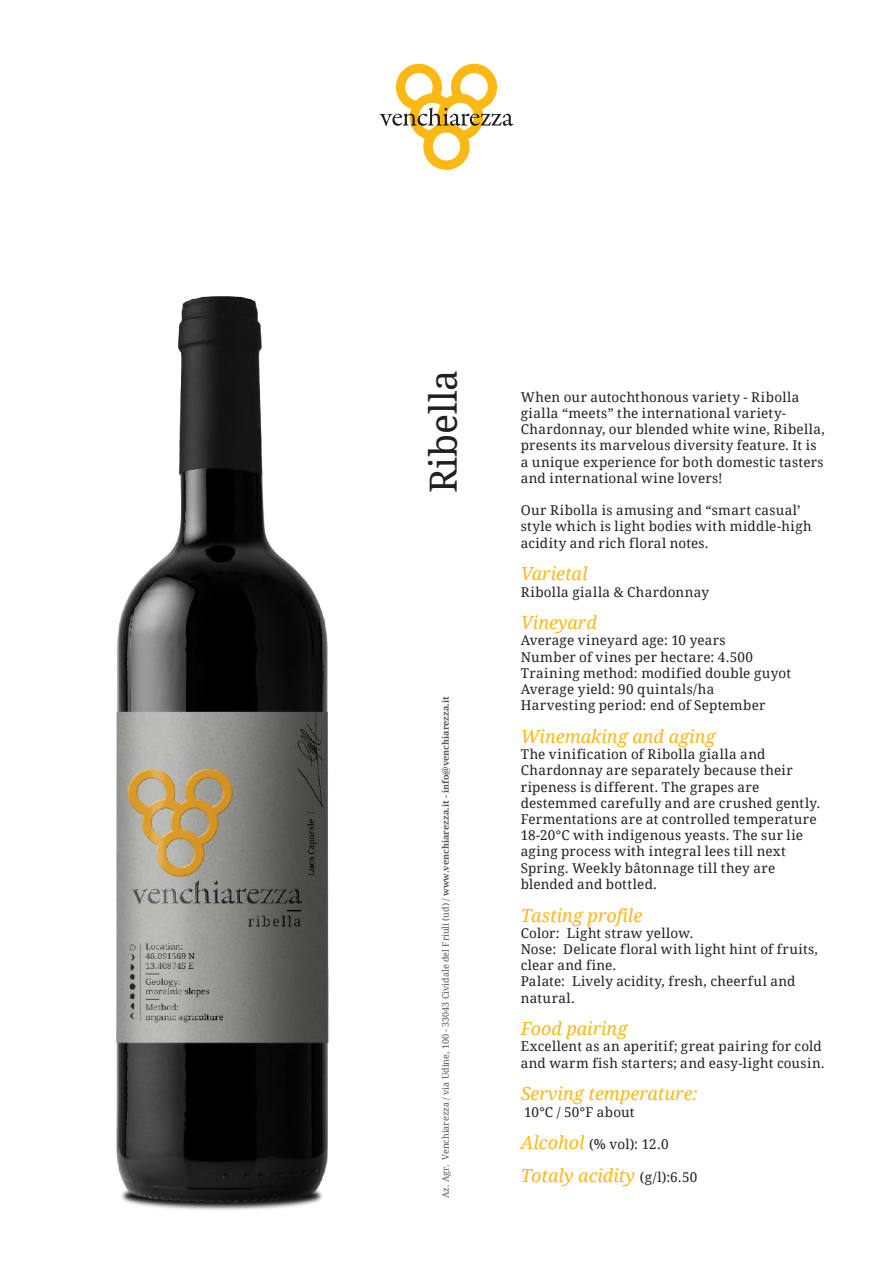
<style>
.page{position:relative;width:893px;height:1263px;background:#fff}
.page>*{position:absolute;margin:0;border:0;box-sizing:border-box;transform-origin:0 0}
.t1{font:37.5px "Droid Serif";color:#231f20}
.t2{font:italic 18px "Droid Serif";color:#fcb814}
.t3{font:13.5px/16.2px "Droid Serif";letter-spacing:.02em;color:#231f20}
.t4{font:9px "Droid Serif";color:#57585a}
.s1{font-weight:700}
.s2{font-style:italic;font-size:18px;color:#fcb814}
.s3{font-style:normal;font-size:13.5px;color:#231f20}
</style>
<div class="page">
<svg style="left:380px;top:64px;width:133px;height:106px"></svg>
<img style="left:116px;top:296px;width:213px;height:914px">
<h1 class="t1" style="left:422px;top:493px;width:126px;rotate:-90deg">Ribella</h1>
<p class="t4" style="left:440px;top:1198px;width:503px;rotate:-90deg">Az. Agr. Venchiarezza / via Udine, 100 - 33043 Cividale del Friuli (ud) / <span class="s1">www.venchiarezza.it - info@venchiarezza.it</span></p>
<p class="t3" style="left:521px;top:389px;width:306px">When our autochthonous variety - Ribolla gialla “meets” the international variety-Chardonnay, our blended white wine, Ribella, presents its marvelous diversity feature. It is a unique experience for both domestic tasters and international wine lovers!</p>
<p class="t3" style="left:521px;top:502px;width:292px">Our Ribolla is amusing and “smart casual’ style which is light bodies with middle-high acidity and rich floral notes.</p>
<h2 class="t2" style="left:521px;top:564px;width:68px">Varietal</h2>
<p class="t3" style="left:521px;top:584px;width:190px">Ribolla gialla &amp; Chardonnay</p>
<h2 class="t2" style="left:521px;top:612px;width:78px">Vineyard</h2>
<p class="t3" style="left:521px;top:633px;width:272px">Average vineyard age: 10 years<br>Number of vines per hectare: 4.500<br>Training method: modified double guyot Average yield: 90 quintals/ha Harvesting period: end of September</p>
<h2 class="t2" style="left:521px;top:726px;width:196px">Winemaking and aging</h2>
<p class="t3" style="left:521px;top:746px;width:301px">The vinification of Ribolla gialla and Chardonnay are separately because their ripeness is different. The grapes are destemmed carefully and are crushed gently.<br>Fermentations are at controlled temperature 18-20°C with indigenous yeasts. The sur lie aging process with integral lees till next Spring. Weekly bâtonnage till they are blended and bottled.</p>
<h2 class="t2" style="left:521px;top:905px;width:123px">Tasting profile</h2>
<p class="t3" style="left:521px;top:925px;width:299px">Color: Light straw yellow.<br>Nose: Delicate floral with light hint of fruits, clear and fine.<br>Palate: Lively acidity, fresh, cheerful and natural.</p>
<h2 class="t2" style="left:521px;top:1018px;width:108px">Food pairing</h2>
<p class="t3" style="left:521px;top:1039px;width:306px">Excellent as an aperitif; great pairing for cold and warm fish starters; and easy-light cousin.</p>
<h2 class="t2" style="left:521px;top:1083px;width:178px">Serving temperature:</h2>
<p class="t3" style="left:524px;top:1104px;width:112px">10°C / 50°F about</p>
<p class="t3" style="left:521px;top:1136px;width:149px"><span class="s2">Alcohol</span> (% vol): 12.0</p>
<h2 class="t2" style="left:521px;top:1165px;width:178px">Totaly acidity <span class="s3">(g/l):6.50</span></h2>
</div>
